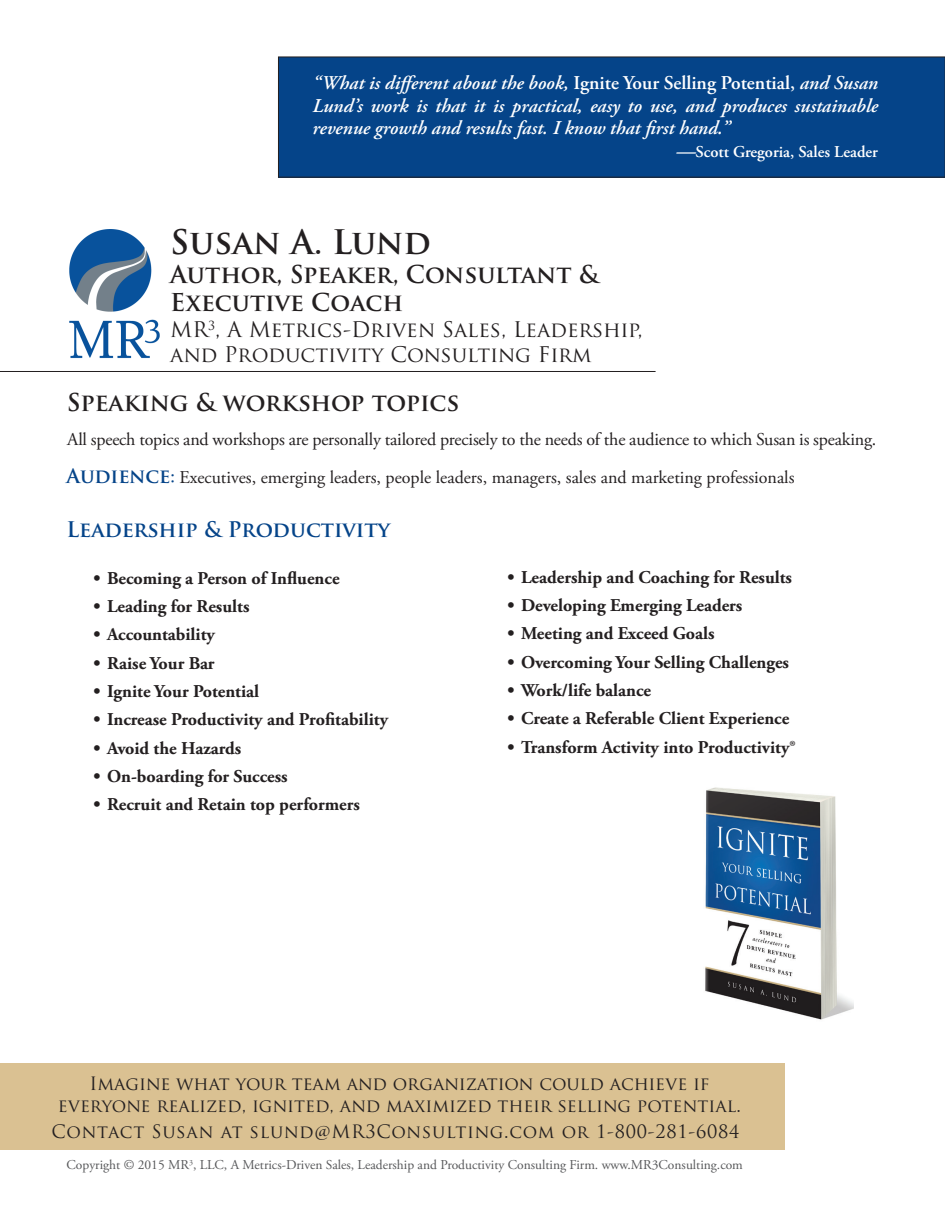
<style>
.page{position:relative;width:945px;height:1215px;background:#fff}
.page>*{position:absolute;margin:0;border:0;box-sizing:border-box;transform-origin:0 0}
.t1{font:700 33px "Trajan Pro";color:#231f20}
.t2{font:700 24px/28.8px "Trajan Pro";color:#231f20}
.t3{font:21px/25.2px "Trajan Pro";color:#231f20}
.t4{font:700 21px "Trajan Pro";color:#054489}
.t5{font:italic 600 19.5px/22.5px "Adobe Garamond Pro";color:#fff;text-align:justify}
.t6{font:700 18px "Adobe Garamond Pro";color:#231f20}
.t7{font:18px "Adobe Garamond Pro";letter-spacing:-.01em;color:#231f20}
.t8{font:18px/21.6px "Trajan Pro";color:#231f20;text-align:center}
.t9{font:18px "Trajan Pro";letter-spacing:.04em;color:#231f20}
.t10{font:600 16.5px "Adobe Garamond Pro";color:#fff}
.t11{font:13.5px "Adobe Garamond Pro";color:#57585a}
.s1{font-style:normal}
.s2{font-style:italic;font-size:19.5px}
.s3{font-family:"Trajan Pro";font-weight:700;font-size:19.5px;color:#054489}
.s4{font-family:"Trajan Pro";font-weight:700;color:#054489}
</style>
<div class="page">
<div style="left:0;top:1063px;width:784px;height:87px;background:#dac192"></div>
<div style="left:278px;top:57px;width:667px;height:120px;background:#054489"></div>
<div style="left:278px;top:57px;width:667px;height:121px;border:1px solid #231f20"></div>
<hr style="left:0;top:371px;width:656px;height:1px;background:#231f20">
<img style="left:705px;top:787px;width:148px;height:233px">
<img style="left:69px;top:229px;width:91px;height:130px">
<p class="t5" style="left:313px;top:72px;width:567px">“What is different about the book, <span class="s1">Ignite Your Selling Potential,</span> and Susan Lund’s work is that it is practical, easy to use, and produces sustainable revenue growth and results fast. I know that first hand.”</p>
<p class="t10" style="left:676px;top:142px;width:203px"><span class="s2">—</span>Scott Gregoria, Sales Leader</p>
<h1 class="t1" style="left:170px;top:221px;width:262px">Susan A. Lund</h1>
<h2 class="t2" style="left:170px;top:260px;width:430px">Author, Speaker, Consultant &amp;<br>Executive Coach</h2>
<p class="t3" style="left:170px;top:316px;width:474px">MR<sup>3</sup>, A Metrics-Driven Sales, Leadership, and Productivity Consulting Firm</p>
<h2 class="t2" style="left:67px;top:388px;width:394px">Speaking &amp; workshop topics</h2>
<p class="t7" style="left:67px;top:429px;width:811px">All speech topics and workshops are personally tailored precisely to the needs of the audience to which Susan is speaking.</p>
<p class="t7" style="left:67px;top:467px;width:729px"><span class="s3">Audience</span><span class="s4">:</span> Executives, emerging leaders, people leaders, managers, sales and marketing professionals</p>
<p class="t4" style="left:67px;top:516px;width:325px">Leadership &amp; Productivity</p>
<p class="t6" style="left:94px;top:567px;width:248px">• Becoming a Person of Influence</p>
<p class="t6" style="left:94px;top:596px;width:157px">• Leading for Results</p>
<p class="t6" style="left:94px;top:624px;width:123px">• Accountability</p>
<p class="t6" style="left:94px;top:652px;width:123px">• Raise Your Bar</p>
<p class="t6" style="left:94px;top:681px;width:167px">• Ignite Your Potential</p>
<p class="t6" style="left:94px;top:709px;width:296px">• Increase Productivity and Profitability</p>
<p class="t6" style="left:94px;top:737px;width:149px">• Avoid the Hazards</p>
<p class="t6" style="left:94px;top:766px;width:196px">• On-boarding for Success</p>
<p class="t6" style="left:94px;top:794px;width:268px">• Recruit and Retain top performers</p>
<p class="t6" style="left:508px;top:566px;width:286px">• Leadership and Coaching for Results</p>
<p class="t6" style="left:508px;top:595px;width:236px">• Developing Emerging Leaders</p>
<p class="t6" style="left:508px;top:623px;width:209px">• Meeting and Exceed Goals</p>
<p class="t6" style="left:508px;top:651px;width:283px">• Overcoming Your Selling Challenges</p>
<p class="t6" style="left:508px;top:680px;width:145px">• Work/life balance</p>
<p class="t6" style="left:508px;top:708px;width:283px">• Create a Referable Client Experience</p>
<p class="t6" style="left:508px;top:737px;width:290px">• Transform Activity into Productivity®</p>
<p class="t8" style="left:58px;top:1073px;width:684px">imagine what your team and organization could achieve if everyone realized, ignited, and maximized their selling potential.</p>
<p class="t9" style="left:52px;top:1120px;width:689px">Contact Susan at slund@MR3Consulting.com or 1-800-281-6084</p>
<p class="t11" style="left:67px;top:1157px;width:678px">Copyright © 2015 MR<sup>3</sup>, LLC, A Metrics-Driven Sales, Leadership and Productivity Consulting Firm. www.MR3Consulting.com</p>
</div>
